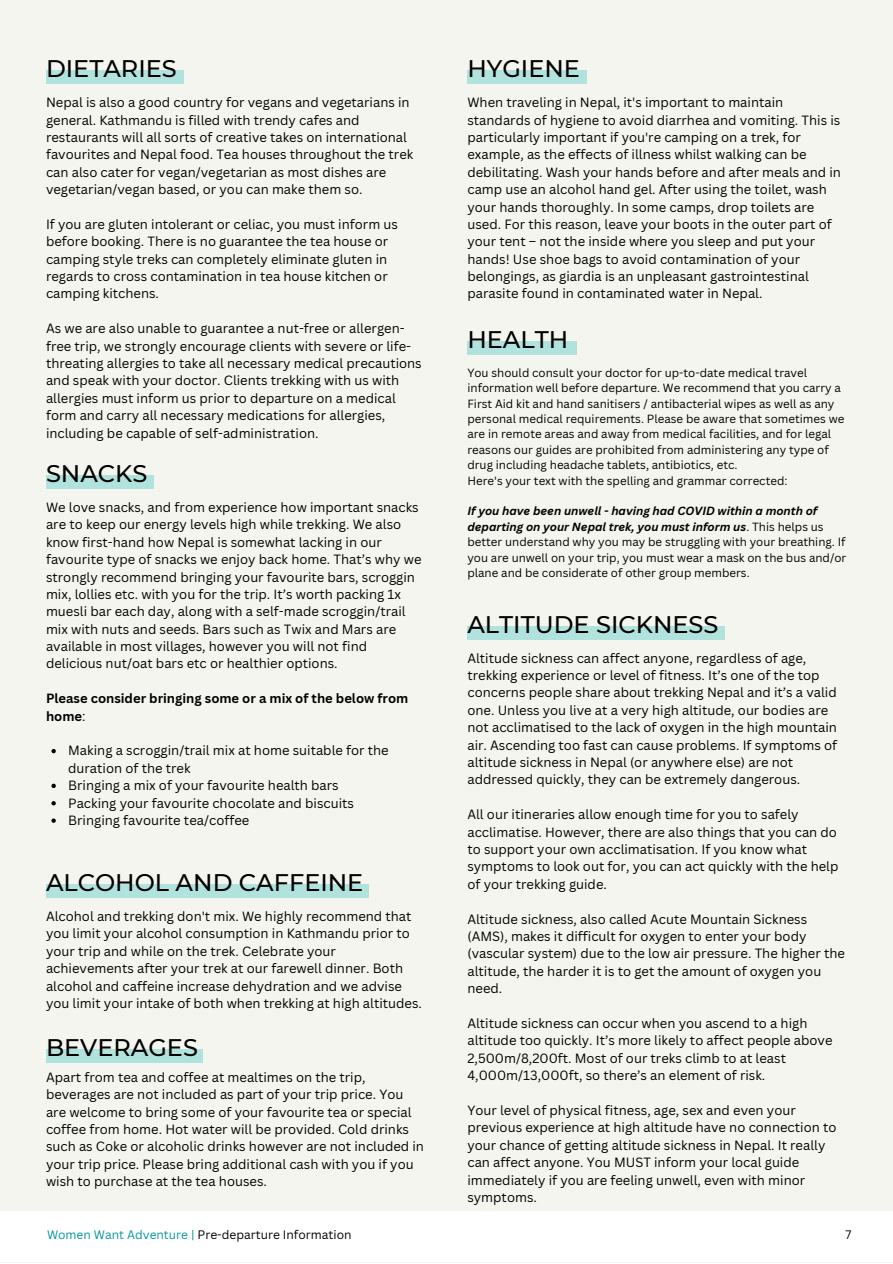
<style>
.page{position:relative;width:893px;height:1264px;background:#fff}
.page>*{position:absolute;margin:0;border:0;box-sizing:border-box;transform-origin:0 0}
.t1{font:500 24px "Montserrat";color:#000}
.t2{font:13.05px/17.4px "Canva Sans";color:#000}
.t3{font:700 13.05px/17.4px "Canva Sans";color:#000}
.t4{font:12px "Canva Sans";color:#000}
.t5{font:11.55px/15.5px "Canva Sans";color:#000}
.s1{font-weight:400}
.s2{font-weight:700;font-style:italic}
.s3{color:#03989e}
</style>
<div class="page">
<div style="left:0;top:0;width:892px;height:1262px;background:#f5f5ef"></div>
<div style="left:46px;top:70px;width:137px;height:14px;background:#b0e3dd"></div>
<div style="left:0;top:1211px;width:892px;height:50px;background:#fff"></div>
<svg style="left:51px;top:749px;width:5px;height:4px"></svg>
<svg style="left:51px;top:783px;width:5px;height:5px"></svg>
<svg style="left:51px;top:801px;width:5px;height:4px"></svg>
<svg style="left:51px;top:818px;width:5px;height:4px"></svg>
<div style="left:46px;top:475px;width:108px;height:13px;background:#b0e3dd"></div>
<div style="left:46px;top:884px;width:323px;height:13px;background:#b0e3dd"></div>
<div style="left:46px;top:1049px;width:156px;height:13px;background:#b0e3dd"></div>
<div style="left:467px;top:70px;width:119px;height:14px;background:#b0e3dd"></div>
<div style="left:467px;top:341px;width:109px;height:14px;background:#b0e3dd"></div>
<div style="left:467px;top:626px;width:258px;height:13px;background:#b0e3dd"></div>
<p class="t1" style="left:46px;top:54px;width:132px">DIETARIES</p>
<p class="t2" style="left:46px;top:93px;width:369px">Nepal is also a good country for vegans and vegetarians in general. Kathmandu is filled with trendy cafes and restaurants will all sorts of creative takes on international favourites and Nepal food. Tea houses throughout the trek can also cater for vegan/vegetarian as most dishes are vegetarian/vegan based, or you can make them so.</p>
<p class="t2" style="left:46px;top:215px;width:353px">If you are gluten intolerant or celiac, you must inform us before booking. There is no guarantee the tea house or camping style treks can completely eliminate gluten in regards to cross contamination in tea house kitchen or camping kitchens.</p>
<p class="t2" style="left:46px;top:319px;width:377px">As we are also unable to guarantee a nut-free or allergen&shy;free trip, we strongly encourage clients with severe or life&shy;threating allergies to take all necessary medical precautions and speak with your doctor. Clients trekking with us with allergies must inform us prior to departure on a medical form and carry all necessary medications for allergies, including be capable of self-administration.</p>
<p class="t1" style="left:46px;top:458px;width:103px">SNACKS</p>
<p class="t2" style="left:46px;top:498px;width:377px">We love snacks, and from experience how important snacks are to keep our energy levels high while trekking. We also know first-hand how Nepal is somewhat lacking in our favourite type of snacks we enjoy back home. That’s why we strongly recommend bringing your favourite bars, scroggin mix, lollies etc. with you for the trip. It’s worth packing 1x muesli bar each day, along with a self-made scroggin/trail mix with nuts and seeds. Bars such as Twix and Mars are available in most villages, however you will not find delicious nut/oat bars etc or healthier options.</p>
<p class="t3" style="left:46px;top:689px;width:364px">Please consider bringing some or a mix of the below from home<span class="s1">:</span></p>
<p class="t2" style="left:68px;top:741px;width:322px">Making a scroggin/trail mix at home suitable for the duration of the trek</p>
<p class="t2" style="left:68px;top:776px;width:272px">Bringing a mix of your favourite health bars</p>
<p class="t2" style="left:68px;top:793px;width:287px">Packing your favourite chocolate and biscuits</p>
<p class="t2" style="left:68px;top:811px;width:183px">Bringing favourite tea/coffee</p>
<p class="t1" style="left:46px;top:867px;width:319px">ALCOHOL AND CAFFEINE</p>
<p class="t2" style="left:46px;top:907px;width:377px">Alcohol and trekking don't mix. We highly recommend that you limit your alcohol consumption in Kathmandu prior to your trip and while on the trek. Celebrate your achievements after your trek at our farewell dinner. Both alcohol and caffeine increase dehydration and we advise you limit your intake of both when trekking at high altitudes.</p>
<p class="t1" style="left:46px;top:1032px;width:153px">BEVERAGES</p>
<p class="t2" style="left:46px;top:1067px;width:379px">Apart from tea and coffee at mealtimes on the trip, beverages are not included as part of your trip price. You are welcome to bring some of your favourite tea or special coffee from home. Hot water will be provided. Cold drinks such as Coke or alcoholic drinks however are not included in your trip price. Please bring additional cash with you if you wish to purchase at the tea houses.</p>
<p class="t1" style="left:467px;top:54px;width:114px">HYGIENE</p>
<p class="t2" style="left:467px;top:93px;width:375px">When traveling in Nepal, it's important to maintain standards of hygiene to avoid diarrhea and vomiting. This is particularly important if you're camping on a trek, for example, as the effects of illness whilst walking can be debilitating. Wash your hands before and after meals and in camp use an alcohol hand gel. After using the toilet, wash your hands thoroughly. In some camps, drop toilets are used. For this reason, leave your boots in the outer part of your tent – not the inside where you sleep and put your hands! Use shoe bags to avoid contamination of your belongings, as giardia is an unpleasant gastrointestinal parasite found in contaminated water in Nepal.</p>
<p class="t1" style="left:467px;top:325px;width:102px">HEALTH</p>
<p class="t5" style="left:467px;top:364px;width:378px">You should consult your doctor for up-to-date medical travel information well before departure. We recommend that you carry a First Aid kit and hand sanitisers / antibacterial wipes as well as any personal medical requirements. Please be aware that sometimes we are in remote areas and away from medical facilities, and for legal reasons our guides are prohibited from administering any type of drug including headache tablets, antibiotics, etc.</p>
<p class="t5" style="left:467px;top:472px;width:321px">Here's your text with the spelling and grammar corrected:</p>
<p class="t5" style="left:467px;top:503px;width:380px"><span class="s2">If you have been unwell - having had COVID within a month of departing on your Nepal trek, you must inform us</span>. This helps us better understand why you may be struggling with your breathing. If you are unwell on your trip, you must wear a mask on the bus and/or plane and be considerate of other group members.</p>
<p class="t1" style="left:467px;top:609px;width:252px">ALTITUDE SICKNESS</p>
<p class="t2" style="left:467px;top:649px;width:371px">Altitude sickness can affect anyone, regardless of age, trekking experience or level of fitness. It’s one of the top concerns people share about trekking Nepal and it’s a valid one. Unless you live at a very high altitude, our bodies are not acclimatised to the lack of oxygen in the high mountain air. Ascending too fast can cause problems. If symptoms of altitude sickness in Nepal (or anywhere else) are not addressed quickly, they can be extremely dangerous.</p>
<p class="t2" style="left:467px;top:805px;width:372px">All our itineraries allow enough time for you to safely acclimatise. However, there are also things that you can do to support your own acclimatisation. If you know what symptoms to look out for, you can act quickly with the help of your trekking guide.</p>
<p class="t2" style="left:467px;top:909px;width:379px">Altitude sickness, also called Acute Mountain Sickness (AMS), makes it difficult for oxygen to enter your body (vascular system) due to the low air pressure. The higher the altitude, the harder it is to get the amount of oxygen you need.</p>
<p class="t2" style="left:467px;top:1014px;width:366px">Altitude sickness can occur when you ascend to a high altitude too quickly. It’s more likely to affect people above 2,500m/8,200ft. Most of our treks climb to at least 4,000m/13,000ft, so there’s an element of risk.</p>
<p class="t2" style="left:467px;top:1101px;width:370px">Your level of physical fitness, age, sex and even your previous experience at high altitude have no connection to your chance of getting altitude sickness in Nepal. It really can affect anyone. You MUST inform your local guide immediately if you are feeling unwell, even with minor symptoms.</p>
<p class="t4" style="left:47px;top:1225px;width:306px"><span class="s3">Women Want Adventure |</span> Pre-departure Information</p>
<p class="t4" style="left:845px;top:1225px;width:7px">7</p>
</div>
